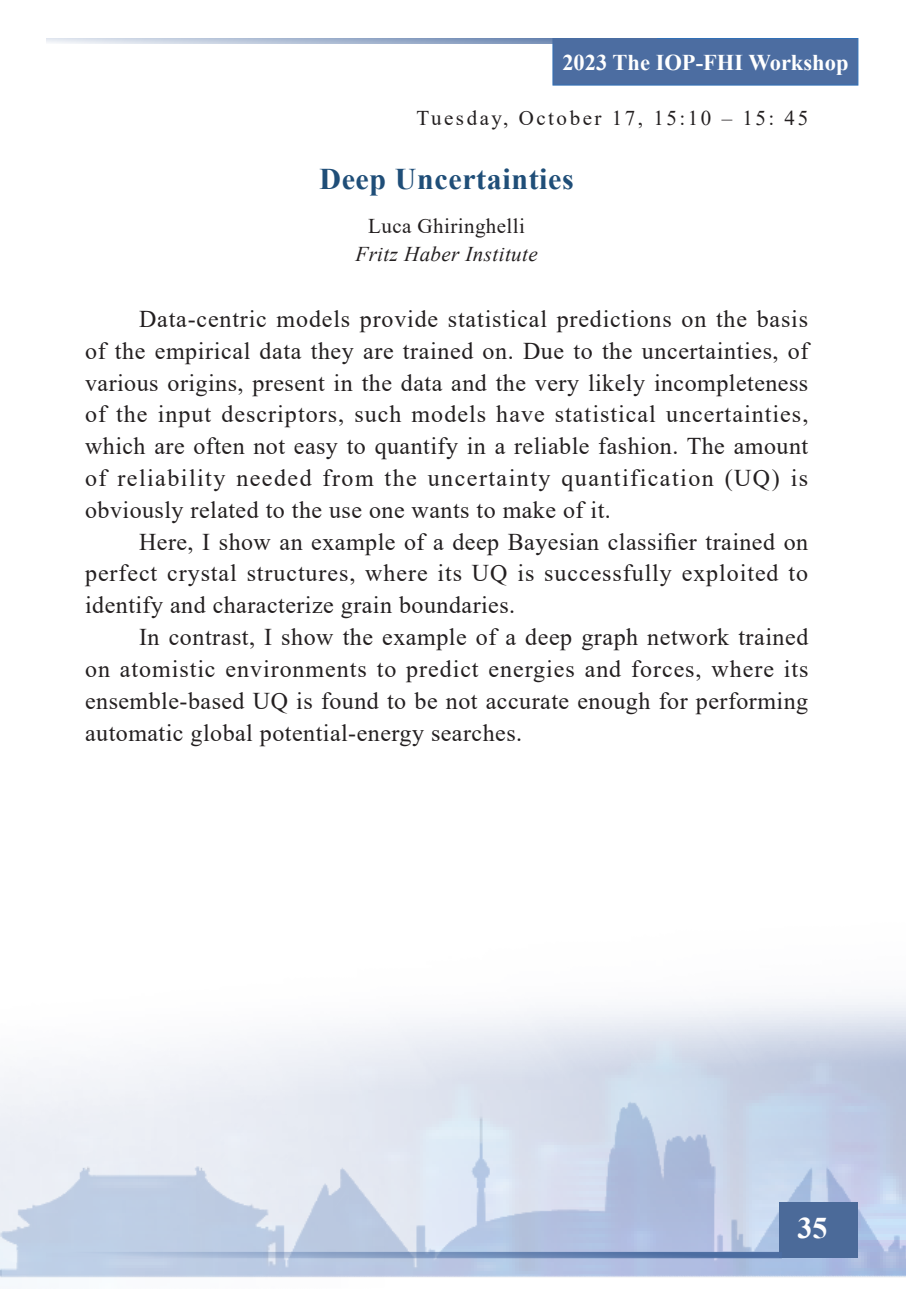
<style>
.page{position:relative;width:906px;height:1289px;background:#fff}
.page>*{position:absolute;margin:0;border:0;box-sizing:border-box;transform-origin:0 0}
.t1{font:700 30px "Times New Roman";letter-spacing:.02em;color:#1f4e78}
.t2{font:700 30px "Times New Roman";color:#fff}
.t3{font:24px/31.8px "Times New Roman";letter-spacing:.02em;color:#231f20;text-align:justify}
.t4{font:700 22.5px "Times New Roman";color:#fff}
.t5{font:21px "Times New Roman";letter-spacing:.12em;color:#231f20}
.t6{font:italic 21px "Times New Roman";letter-spacing:.02em;color:#231f20}
.t7{font:21px "Times New Roman";letter-spacing:.02em;color:#231f20}
</style>
<div class="page">
<img style="left:64px;top:999px;width:842px;height:279px">
<img style="left:0;top:1069px;width:64px;height:209px">
<div style="left:779px;top:1201px;width:79px;height:56px;background:#4b6a99"></div>
<div style="left:553px;top:38px;width:305px;height:47px;background:#4c6da1;border:1px solid #3170b7"></div>
<svg style="left:46px;top:38px;width:611px;height:6px"></svg>
<svg style="left:46px;top:1252px;width:733px;height:5px;background:#819ac0"></svg>
<p class="t4" style="left:562px;top:46px;width:288px">2023 The IOP-FHI Workshop</p>
<p class="t5" style="left:416px;top:103px;width:393px">Tuesday, October 17, 15:10 – 15: 45</p>
<p class="t1" style="left:319px;top:157px;width:256px">Deep Uncertainties</p>
<p class="t7" style="left:368px;top:211px;width:158px">Luca Ghiringhelli</p>
<p class="t6" style="left:355px;top:239px;width:184px">Fritz Haber Institute</p>
<p class="t3" style="left:85px;top:302px;width:725px;text-indent:54px">Data-centric models provide statistical predictions on the basis of the empirical data they are trained on. Due to the uncertainties, of various origins, present in the data and the very likely incompleteness of the input descriptors, such models have statistical uncertainties, which are often not easy to quantify in a reliable fashion. The amount of reliability needed from the uncertainty quantification (UQ) is obviously related to the use one wants to make of it.</p>
<p class="t3" style="left:85px;top:525px;width:724px;text-indent:54px">Here, I show an example of a deep Bayesian classifier trained on perfect crystal structures, where its UQ is successfully exploited to identify and characterize grain boundaries.</p>
<p class="t3" style="left:85px;top:620px;width:725px;text-indent:54px">In contrast, I show the example of a deep graph network trained on atomistic environments to predict energies and forces, where its ensemble-based UQ is found to be not accurate enough for performing automatic global potential-energy searches.</p>
<p class="t2" style="left:797px;top:1205px;width:31px">35</p>
</div>
